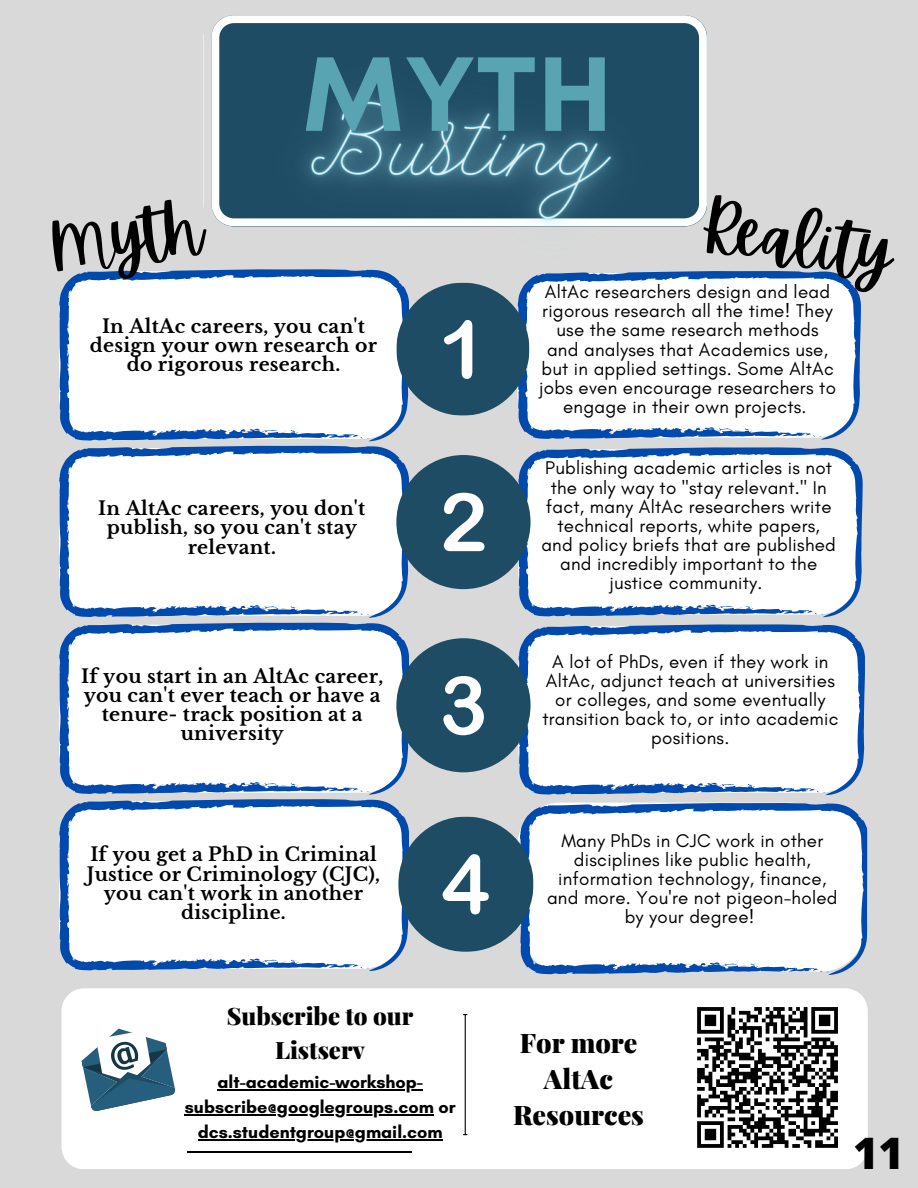
<style>
.page{position:relative;width:918px;height:1188px;background:#d9d9d9}
.page>*{position:absolute;margin:0;border:0;box-sizing:border-box;transform-origin:0 0}
.t1{font:700 105px "Mont";color:#59a4b2}
.t2{font:67.5px "Apricots";color:#000}
.t3{font:800 43.35px "Open Sans";color:#000}
.t4{font:900 27px/36px "Playfair Display";color:#000;text-align:center}
.t5{font:900 24px/33.8px "Playfair Display";color:#000;text-align:center}
.t6{font:18.75px/19.2px "Glacial Indifference";letter-spacing:.015em;color:#000;text-align:center}
.t7{font:700 18.75px/19.2px "Libre Baskerville";letter-spacing:.015em;color:#000;text-align:center}
.t8{font:700 18px/24.8px "Glacial Indifference";color:#000;text-align:center}
</style>
<div class="page">
<div style="left:62px;top:988px;width:806px;height:181px;background:#fff"></div>
<hr style="left:188px;top:1152px;width:224px;height:1px;background:#000">
<svg style="left:82px;top:1029px;width:94px;height:82px"></svg>
<img style="left:203px;top:15px;width:504px;height:296px">
<hr style="left:465px;top:1015px;width:1px;height:119px;background:#000">
<svg style="left:697px;top:1007px;width:141px;height:141px"></svg>
<svg style="left:517px;top:271px;width:344px;height:169px;background:#e3eaf5"></svg>
<svg style="left:812px;top:435px;width:10px;height:2px"></svg>
<svg style="left:59px;top:445px;width:350px;height:173px;background:#e6ecf5"></svg>
<svg style="left:518px;top:447px;width:345px;height:170px;background:#e3ebf5"></svg>
<svg style="left:814px;top:613px;width:10px;height:2px"></svg>
<div style="left:396px;top:455px;width:135px;height:134px;background:#1e4c64;border-radius:50%"></div>
<svg style="left:444px;top:493px;width:40px;height:58px"></svg>
<svg style="left:59px;top:269px;width:350px;height:172px;background:#e4ebf5"></svg>
<svg style="left:359px;top:437px;width:11px;height:2px"></svg>
<div style="left:396px;top:283px;width:133px;height:133px;background:#1e4c64;border-radius:50%"></div>
<svg style="left:444px;top:320px;width:28px;height:59px"></svg>
<svg style="left:518px;top:624px;width:347px;height:171px;background:#e2eaf4"></svg>
<svg style="left:816px;top:791px;width:10px;height:2px"></svg>
<svg style="left:59px;top:622px;width:350px;height:173px;background:#e6ecf5"></svg>
<svg style="left:359px;top:790px;width:11px;height:2px"></svg>
<div style="left:396px;top:638px;width:135px;height:134px;background:#1e4c64;border-radius:50%"></div>
<svg style="left:443px;top:676px;width:41px;height:59px"></svg>
<svg style="left:59px;top:799px;width:350px;height:172px;background:#e2eaf4"></svg>
<svg style="left:359px;top:967px;width:11px;height:2px"></svg>
<svg style="left:519px;top:803px;width:349px;height:172px;background:#e3eaf5"></svg>
<div style="left:398px;top:817px;width:136px;height:135px;background:#1e4c64;border-radius:50%"></div>
<svg style="left:443px;top:854px;width:46px;height:60px"></svg>
<hr style="left:217px;top:1089px;width:206px;height:2px;background:#000">
<hr style="left:185px;top:1114px;width:249px;height:1px;background:#000">
<hr style="left:198px;top:1139px;width:245px;height:1px;background:#000">
<p class="t1" style="left:302px;top:55px;width:313px">MYTH</p>
<p class="t2" style="left:44px;top:212px;width:154px;rotate:-9deg">Myth</p>
<p class="t2" style="left:707px;top:187px;width:195px;rotate:9deg">Reality</p>
<p class="t6" style="left:539px;top:282px;width:298px">AltAc researchers design and lead rigorous research all the time! They use the same research methods and analyses that Academics use, but in applied settings. Some AltAc jobs even encourage researchers to engage in their own projects.</p>
<p class="t7" style="left:90px;top:316px;width:289px">In AltAc careers, you can't design your own research or do rigorous research.</p>
<p class="t7" style="left:98px;top:499px;width:269px">In AltAc careers, you don't publish, so you can't stay relevant.</p>
<p class="t7" style="left:81px;top:667px;width:304px">If you start in an AltAc career, you can't ever teach or have a tenure- track position at a university</p>
<p class="t7" style="left:87px;top:845px;width:295px">If you get a PhD in Criminal<br>Justice or Criminology (CJC), you can't work in another discipline.</p>
<p class="t5" style="left:227px;top:998px;width:188px">Subscribe to our<br>Listserv</p>
<p class="t8" style="left:185px;top:1070px;width:272px">alt-academic-workshop&shy;subscribe@googlegroups.com or dcs.studentgroup@gmail.com</p>
<p class="t6" style="left:541px;top:458px;width:296px">Publishing academic articles is not the only way to "stay relevant." In fact, many AltAc researchers write technical reports, white papers, and policy briefs that are published and incredibly important to the justice community.</p>
<p class="t6" style="left:542px;top:652px;width:298px">A lot of PhDs, even if they work in<br>AltAc, adjunct teach at universities or colleges, and some eventually transition back to, or into academic positions.</p>
<p class="t6" style="left:547px;top:831px;width:292px">Many PhDs in CJC work in other disciplines like public health, information technology, finance, and more. You're not pigeon-holed by your degree!</p>
<p class="t4" style="left:513px;top:1024px;width:132px">For more<br>AltAc<br>Resources</p>
<p class="t3" style="left:853px;top:1123px;width:52px">11</p>
</div>
